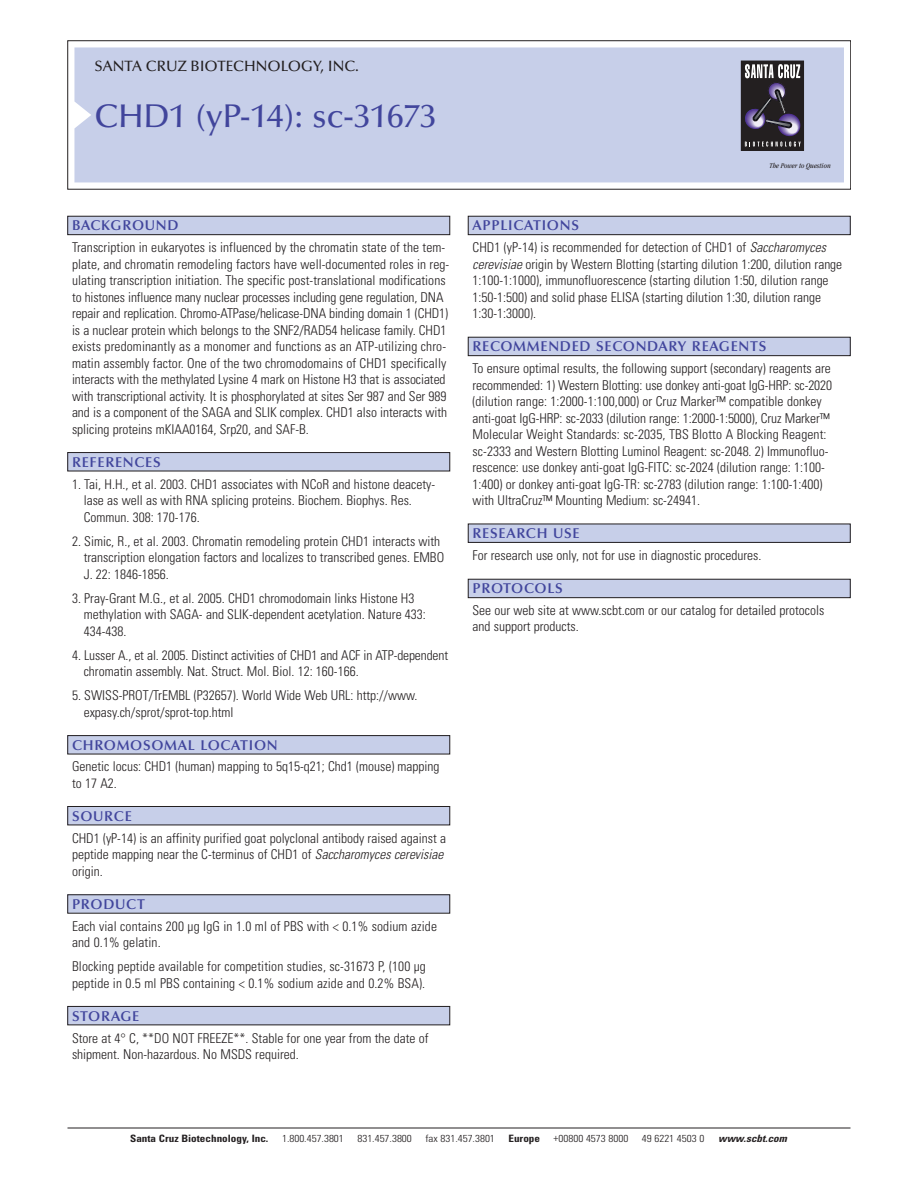
<style>
.page{position:relative;width:918px;height:1188px;background:#fff}
.page>*{position:absolute;margin:0;border:0;box-sizing:border-box;transform-origin:0 0}
.t1{font:500 33px "Optima";color:#41459c}
.t2{font:500 15px "Optima";color:#231f20}
.t3{font:600 14.25px "Optima";letter-spacing:.05em;color:#41459c}
.t4{font:300 condensed 13.5px/16.5px "Univers";color:#231f20}
.t5{font:300 condensed 10.2px "Univers";color:#231f20;scale:1.1 1}
.t6{font:700 condensed 10.2px "Univers";color:#231f20;scale:1.1 1}
.t7{font:italic 700 condensed 10.2px "Univers";color:#231f20;scale:1.1 1}
.t8{font:italic condensed 7.5px "Garamond";color:#231f20}
.s1{font-style:italic}
</style>
<div class="page">
<div style="left:468px;top:579px;width:382px;height:19px;background:#c7cfe9"></div>
<div style="left:468px;top:579px;width:382px;height:19px;border:1px solid #231f20"></div>
<div style="left:468px;top:216px;width:382px;height:19px;background:#c7cfe9"></div>
<div style="left:468px;top:216px;width:382px;height:19px;border:1px solid #231f20"></div>
<div style="left:468px;top:337px;width:382px;height:19px;background:#c7cfe9"></div>
<div style="left:468px;top:337px;width:382px;height:19px;border:1px solid #231f20"></div>
<div style="left:468px;top:524px;width:382px;height:18px;background:#c7cfe9"></div>
<div style="left:468px;top:524px;width:382px;height:19px;border:1px solid #231f20"></div>
<div style="left:74px;top:47px;width:770px;height:135px;background:#c7cfe9"></div>
<div style="left:741px;top:61px;width:62px;height:89px;background:#231f20"></div>
<div style="left:741px;top:61px;width:63px;height:90px;border:1px solid #231f20"></div>
<svg style="left:741px;top:64px;width:64px;height:83px"></svg>
<hr style="left:68px;top:1128px;width:782px;height:1px;background:#231f20">
<div style="left:68px;top:216px;width:382px;height:19px;background:#c7cfe9"></div>
<div style="left:68px;top:216px;width:382px;height:19px;border:1px solid #231f20"></div>
<div style="left:68px;top:453px;width:382px;height:18px;background:#c7cfe9"></div>
<div style="left:68px;top:452px;width:382px;height:19px;border:1px solid #231f20"></div>
<div style="left:68px;top:736px;width:382px;height:18px;background:#c7cfe9"></div>
<div style="left:68px;top:735px;width:382px;height:19px;border:1px solid #231f20"></div>
<div style="left:68px;top:806px;width:382px;height:19px;background:#c7cfe9"></div>
<div style="left:68px;top:806px;width:382px;height:19px;border:1px solid #231f20"></div>
<div style="left:68px;top:895px;width:382px;height:18px;background:#c7cfe9"></div>
<div style="left:68px;top:1006px;width:382px;height:19px;background:#c7cfe9"></div>
<div style="left:68px;top:1006px;width:382px;height:19px;border:1px solid #231f20"></div>
<p class="t2" style="left:94px;top:60px;width:266px">SANTA CRUZ BIOTECHNOLOGY, INC.</p>
<h1 class="t1" style="left:94px;top:103px;width:344px">CHD1 (yP-14): sc-31673</h1>
<p class="t3" style="left:72px;top:220px;width:108px">BACKGROUND</p>
<p class="t4" style="left:72px;top:241px;width:379px">Transcription in eukaryotes is influenced by the chromatin state of the tem&shy;plate, and chromatin remodeling factors have well-documented roles in reg&shy;ulating transcription initiation. The specific post-translational modifications to histones influence many nuclear processes including gene regulation, DNA repair and replication. Chromo-ATPase/helicase-DNA binding domain 1 (CHD1) is a nuclear protein which belongs to the SNF2/RAD54 helicase family. CHD1 exists predominantly as a monomer and functions as an ATP-utilizing chro&shy;matin assembly factor. One of the two chromodomains of CHD1 specifically interacts with the methylated Lysine 4 mark on Histone H3 that is associated with transcriptional activity. It is phosphorylated at sites Ser 987 and Ser 989 and is a component of the SAGA and SLIK complex. CHD1 also interacts with splicing proteins mKIAA0164, Srp20, and SAF-B.</p>
<p class="t3" style="left:72px;top:456px;width:90px">REFERENCES</p>
<p class="t4" style="left:84px;top:477px;width:353px;text-indent:-12px">1. Tai, H.H., et al. 2003. CHD1 associates with NCoR and histone deacety&shy;lase as well as with RNA splicing proteins. Biochem. Biophys. Res.<br>Commun. 308: 170-176.</p>
<p class="t4" style="left:84px;top:534px;width:362px;text-indent:-12px">2. Simic, R., et al. 2003. Chromatin remodeling protein CHD1 interacts with transcription elongation factors and localizes to transcribed genes. EMBO<br>J. 22: 1846-1856.</p>
<p class="t4" style="left:84px;top:591px;width:344px;text-indent:-12px">3. Pray-Grant M.G., et al. 2005. CHD1 chromodomain links Histone H3 methylation with SAGA- and SLIK-dependent acetylation. Nature 433:<br>434-438.</p>
<p class="t4" style="left:84px;top:648px;width:366px;text-indent:-12px">4. Lusser A., et al. 2005. Distinct activities of CHD1 and ACF in ATP-dependent chromatin assembly. Nat. Struct. Mol. Biol. 12: 160-166.</p>
<p class="t4" style="left:84px;top:688px;width:335px;text-indent:-12px">5. SWISS-PROT/TrEMBL (P32657). World Wide Web URL: http://www. expasy.ch/sprot/sprot-top.html</p>
<p class="t3" style="left:72px;top:739px;width:207px">CHROMOSOMAL LOCATION</p>
<p class="t4" style="left:72px;top:760px;width:369px">Genetic locus: CHD1 (human) mapping to 5q15-q21; Chd1 (mouse) mapping to 17 A2.</p>
<p class="t3" style="left:72px;top:810px;width:61px">SOURCE</p>
<p class="t4" style="left:72px;top:831px;width:376px;text-align:justify">CHD1 (yP-14) is an affinity purified goat polyclonal antibody raised against a peptide mapping near the C-terminus of CHD1 of <span class="s1">Saccharomyces cerevisiae </span>origin.</p>
<p class="t3" style="left:72px;top:898px;width:74px">PRODUCT</p>
<p class="t4" style="left:72px;top:919px;width:367px">Each vial contains 200 µg IgG in 1.0 ml of PBS with &lt; 0.1% sodium azide and 0.1% gelatin.</p>
<p class="t4" style="left:72px;top:960px;width:355px">Blocking peptide available for competition studies, sc-31673 P, (100 µg peptide in 0.5 ml PBS containing &lt; 0.1% sodium azide and 0.2% BSA).</p>
<p class="t3" style="left:72px;top:1010px;width:69px">STORAGE</p>
<p class="t4" style="left:72px;top:1031px;width:358px">Store at 4° C, **DO NOT FREEZE**. Stable for one year from the date of shipment. Non-hazardous. No MSDS required.</p>
<p class="t8" style="left:769px;top:163px;width:63px">The Power to Question</p>
<p class="t3" style="left:473px;top:220px;width:108px">APPLICATIONS</p>
<p class="t4" style="left:473px;top:241px;width:371px">CHD1 (yP-14) is recommended for detection of CHD1 of <span class="s1">Saccharomyces cerevisiae</span>origin by Western Blotting (starting dilution 1:200, dilution range 1:100-1:1000), immunofluorescence (starting dilution 1:50, dilution range 1:50-1:500) and solid phase ELISA (starting dilution 1:30, dilution range 1:30-1:3000).</p>
<p class="t3" style="left:473px;top:340px;width:295px">RECOMMENDED SECONDARY REAGENTS</p>
<p class="t4" style="left:473px;top:361px;width:361px">To ensure optimal results, the following support (secondary) reagents are recommended: 1) Western Blotting: use donkey anti-goat IgG-HRP: sc-2020 (dilution range: 1:2000-1:100,000) or Cruz Marker™ compatible donkey anti-goat IgG-HRP: sc-2033 (dilution range: 1:2000-1:5000), Cruz Marker™ Molecular Weight Standards: sc-2035, TBS Blotto A Blocking Reagent: sc-2333 and Western Blotting Luminol Reagent: sc-2048. 2) Immunofluo&shy;rescence: use donkey anti-goat IgG-FITC: sc-2024 (dilution range: 1:100- 1:400) or donkey anti-goat IgG-TR: sc-2783 (dilution range: 1:100-1:400) with UltraCruz™ Mounting Medium: sc-24941.</p>
<p class="t3" style="left:473px;top:527px;width:109px">RESEARCH USE</p>
<p class="t4" style="left:473px;top:548px;width:290px">For research use only, not for use in diagnostic procedures.</p>
<p class="t3" style="left:473px;top:582px;width:92px">PROTOCOLS</p>
<p class="t4" style="left:473px;top:603px;width:353px">See our web site at www.scbt.com or our catalog for detailed protocols and support products.</p>
<p class="t6" style="left:130px;top:1135px;width:127px">Santa Cruz Biotechnology, Inc.</p>
<p class="t5" style="left:282px;top:1135px;width:58px">1.800.457.3801</p>
<p class="t5" style="left:357px;top:1135px;width:51px">831.457.3800</p>
<p class="t5" style="left:425px;top:1135px;width:65px">fax 831.457.3801</p>
<p class="t6" style="left:508px;top:1135px;width:30px">Europe</p>
<p class="t5" style="left:554px;top:1135px;width:69px">+00800 4573 8000</p>
<p class="t5" style="left:642px;top:1135px;width:58px">49 6221 4503 0</p>
<p class="t7" style="left:718px;top:1135px;width:66px">www.scbt.com</p>
</div>
